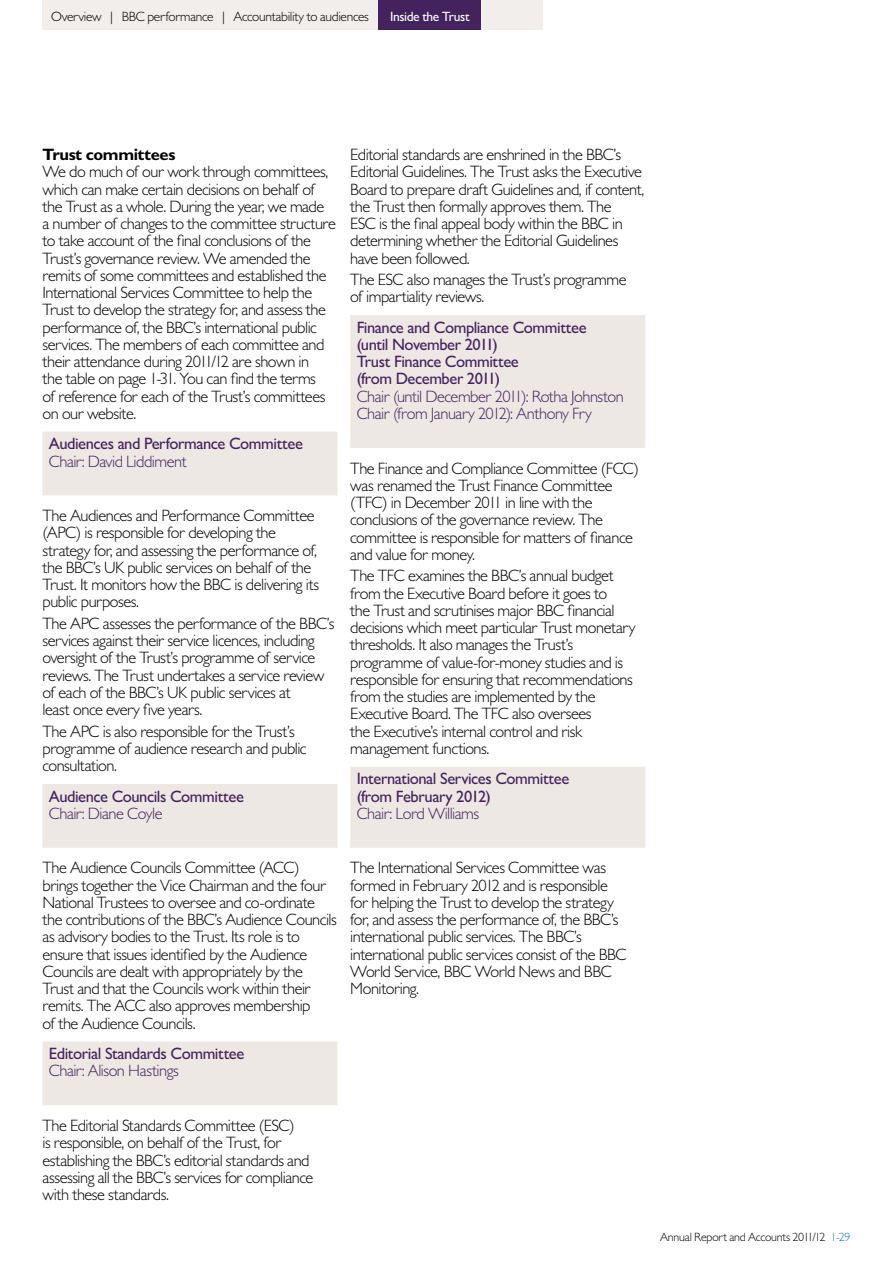
<style>
.page{position:relative;width:893px;height:1263px;background:#fff}
.page>*{position:absolute;margin:0;border:0;box-sizing:border-box;transform-origin:0 0}
.Body-Text{font:300 16.5px/17.2px "Gill Sans MT Pro";letter-spacing:-.03em;color:#000}
.t1{font:500 16.5px/17.2px "Gill Sans MT Pro";letter-spacing:-.025em;color:#43225d}
.t2{font:300 16.5px "Gill Sans MT Pro";letter-spacing:-.03em;color:#43225d}
.t3{font:700 16.5px "Gill Sans MT Pro";letter-spacing:-.025em;color:#000}
.t4{font:300 13.5px "Gill Sans MT Pro";letter-spacing:-.02em;color:#000}
.t5{font:500 13.5px "Gill Sans MT Pro";letter-spacing:-.03em;color:#fff}
.t6{font:300 13.5px "Gill Sans MT Pro";letter-spacing:-.02em;color:#f2eeeb}
.t7{font:300 12px "Gill Sans MT Pro";letter-spacing:-.02em;color:#000}
.s1{color:#f2eeeb}
.s2{color:#1c7cad}
</style>
<div class="page">
<div style="left:43px;top:432px;width:295px;height:63px;background:#ede8e3"></div>
<div style="left:43px;top:784px;width:295px;height:64px;background:#ede8e3"></div>
<div style="left:43px;top:1041px;width:295px;height:64px;background:#ede8e3"></div>
<div style="left:350px;top:315px;width:295px;height:133px;background:#ede8e3"></div>
<div style="left:350px;top:767px;width:295px;height:81px;background:#ede8e3"></div>
<div style="left:43px;top:0;width:500px;height:30px;background:#f2eeeb"></div>
<div style="left:379px;top:0;width:102px;height:30px;background:#43225d"></div>
<p class="t4" style="left:51px;top:9px;width:331px">Overview | BBC performance | Accountability to audiences <span class="s1">|</span></p>
<p class="t6" style="left:398px;top:9px;width:69px">side the Trust</p>
<p class="t5" style="left:390px;top:9px;width:81px">Inside the Trust</p>
<h3 class="t3" style="left:43px;top:144px;width:134px">Trust committees</h3>
<p class="Body-Text" style="left:43px;top:163px;width:295px">We do much of our work through committees, which can make certain decisions on behalf of the Trust as a whole. During the year, we made<br>a number of changes to the committee structure to take account of the final conclusions of the Trust’s governance review. We amended the remits of some committees and established the International Services Committee to help the Trust to develop the strategy for, and assess the performance of, the BBC’s international public services. The members of each committee and their attendance during 2011/12 are shown in<br>the table on page 1-31. You can find the terms<br>of reference for each of the Trust’s committees on our website.</p>
<h3 class="t1" style="left:49px;top:435px;width:256px">Audiences and Performance Committee</h3>
<p class="t2" style="left:49px;top:451px;width:139px">Chair: David Liddiment</p>
<p class="Body-Text" style="left:43px;top:507px;width:278px">The Audiences and Performance Committee (APC) is responsible for developing the strategy for, and assessing the performance of, the BBC’s UK public services on behalf of the Trust. It monitors how the BBC is delivering its public purposes.</p>
<p class="Body-Text" style="left:43px;top:614px;width:293px">The APC assesses the performance of the BBC’s services against their service licences, including oversight of the Trust’s programme of service reviews. The Trust undertakes a service review of each of the BBC’s UK public services at<br>least once every five years.</p>
<p class="Body-Text" style="left:43px;top:722px;width:266px">The APC is also responsible for the Trust’s programme of audience research and public consultation.</p>
<h3 class="t1" style="left:49px;top:787px;width:197px">Audience Councils Committee</h3>
<p class="t2" style="left:49px;top:803px;width:115px">Chair: Diane Coyle</p>
<p class="Body-Text" style="left:43px;top:859px;width:296px">The Audience Councils Committee (ACC) brings together the Vice Chairman and the four National Trustees to oversee and co-ordinate the contributions of the BBC’s Audience Councils as advisory bodies to the Trust. Its role is to ensure that issues identified by the Audience Councils are dealt with appropriately by the Trust and that the Councils work within their remits. The ACC also approves membership<br>of the Audience Councils.</p>
<h3 class="t1" style="left:49px;top:1045px;width:197px">Editorial Standards Committee</h3>
<p class="t2" style="left:49px;top:1061px;width:131px">Chair: Alison Hastings</p>
<p class="Body-Text" style="left:43px;top:1116px;width:272px">The Editorial Standards Committee (ESC)<br>is responsible, on behalf of the Trust, for establishing the BBC’s editorial standards and assessing all the BBC’s services for compliance with these standards.</p>
<p class="Body-Text" style="left:350px;top:146px;width:296px">Editorial standards are enshrined in the BBC’s Editorial Guidelines. The Trust asks the Executive Board to prepare draft Guidelines and, if content, the Trust then formally approves them. The<br>ESC is the final appeal body within the BBC in determining whether the Editorial Guidelines have been followed.</p>
<p class="Body-Text" style="left:350px;top:271px;width:278px">The ESC also manages the Trust’s programme of impartiality reviews.</p>
<h3 class="t1" style="left:357px;top:318px;width:231px">Finance and Compliance Committee (until November 2011)</h3>
<h3 class="t1" style="left:357px;top:353px;width:164px">Trust Finance Committee (from December 2011)</h3>
<p class="t2" style="left:357px;top:386px;width:269px">Chair (until December 2011): Rotha Johnston</p>
<p class="t2" style="left:357px;top:403px;width:237px">Chair (from January 2012): Anthony Fry</p>
<p class="Body-Text" style="left:350px;top:459px;width:290px">The Finance and Compliance Committee (FCC) was renamed the Trust Finance Committee (TFC) in December 2011 in line with the conclusions of the governance review. The committee is responsible for matters of finance and value for money.</p>
<p class="Body-Text" style="left:350px;top:567px;width:287px">The TFC examines the BBC’s annual budget from the Executive Board before it goes to<br>the Trust and scrutinises major BBC financial decisions which meet particular Trust monetary thresholds. It also manages the Trust’s programme of value-for-money studies and is responsible for ensuring that recommendations from the studies are implemented by the Executive Board. The TFC also oversees<br>the Executive’s internal control and risk management functions.</p>
<h3 class="t1" style="left:357px;top:770px;width:214px">International Services Committee (from February 2012)</h3>
<p class="t2" style="left:357px;top:803px;width:124px">Chair: Lord Williams</p>
<p class="Body-Text" style="left:350px;top:859px;width:278px">The International Services Committee was formed in February 2012 and is responsible for helping the Trust to develop the strategy for, and assess the performance of, the BBC’s international public services. The BBC’s international public services consist of the BBC World Service, BBC World News and BBC Monitoring.</p>
<p class="t7" style="left:660px;top:1230px;width:192px">Annual Report and Accounts 2011/12 <span class="s2">1-29</span></p>
</div>
